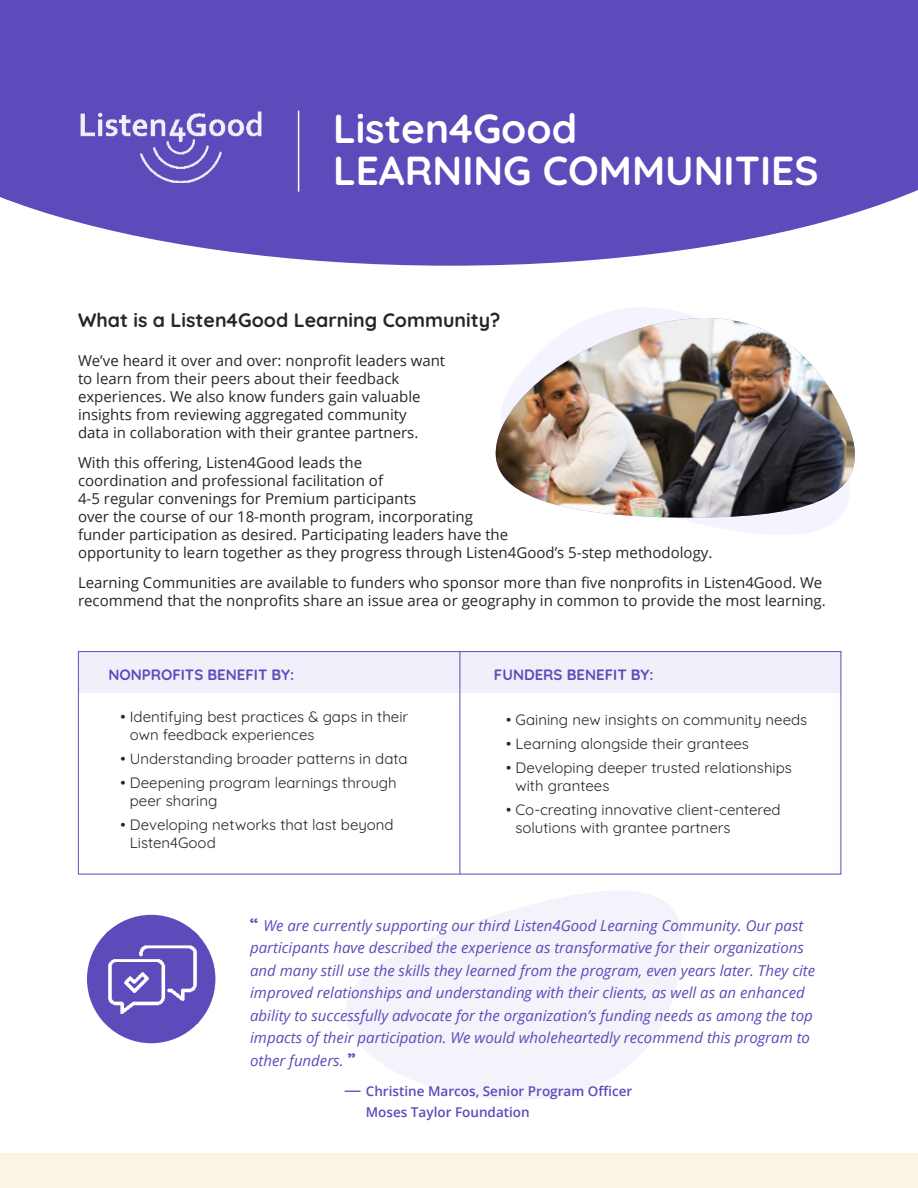
<style>
.page{position:relative;width:918px;height:1188px;background:#fff}
.page>*{position:absolute;margin:0;border:0;box-sizing:border-box;transform-origin:0 0}
.t1{font:300 40.5px/42px "Quicksand";color:#fff}
.t2{font:300 19.5px "Quicksand";color:#292525}
.t3{font:15px/18px "Open Sans";color:#292525}
.t4{font:italic 15px/22.5px "Open Sans";color:#5e4aba}
.t5{font:300 15px/18px "Quicksand";color:#292525}
.t6{font:300 15px "Quicksand";color:#5e4aba}
.t7{font:600 13.5px/21px "Open Sans";color:#5e4aba}
.s1{font-family:"Quicksand";font-weight:300;font-style:normal;font-size:18px}
.s2{font-weight:400;font-size:17.25px}
</style>
<div class="page">
<div style="left:0;top:1153px;width:918px;height:35px;background:#fbf3e4"></div>
<svg style="left:0;top:0;width:918px;height:266px;background:#6c5ac0"></svg>
<img style="left:71px;top:93px;width:201px;height:90px">
<hr style="left:298px;top:111px;width:1px;height:81px;background:#fff">
<svg style="left:682px;top:519px;width:155px;height:16px;fill:#f5f3fe"></svg>
<svg style="left:592px;top:307px;width:104px;height:11px"></svg>
<img style="left:495px;top:318px;width:360px;height:201px">
<svg style="left:346px;top:891px;width:337px;height:209px;fill:#f4f2fa"></svg>
<div style="left:87px;top:915px;width:128px;height:128px;background:#5e4aba;border-radius:50%"></div>
<img style="left:106px;top:932px;width:93px;height:92px">
<div style="left:66px;top:649px;width:779px;height:239px;background:#000;opacity:.08"></div>
<div style="left:78px;top:651px;width:763px;height:223px;border:1px solid #5e4aba"></div>
<h1 class="t1" style="left:333px;top:111px;width:487px">Listen4Good<br>LEARNING COMMUNITIES</h1>
<h2 class="t2" style="left:78px;top:312px;width:424px">What is a Listen4Good Learning Community?</h2>
<p class="t3" style="left:78px;top:351px;width:369px">We’ve heard it over and over: nonprofit leaders want to learn from their peers about their feedback experiences. We also know funders gain valuable insights from reviewing aggregated community<br>data in collaboration with their grantee partners.</p>
<p class="t3" style="left:78px;top:453px;width:636px">With this offering, Listen4Good leads the<br>coordination and professional facilitation of<br>4-5 regular convenings for Premium participants<br>over the course of our 18-month program, incorporating<br>funder participation as desired. Participating leaders have the<br>opportunity to learn together as they progress through Listen4Good’s 5-step methodology.</p>
<p class="t3" style="left:78px;top:573px;width:749px">Learning Communities are available to funders who sponsor more than five nonprofits in Listen4Good. We recommend that the nonprofits share an issue area or geography in common to provide the most learning.</p>
<p class="t6" style="left:108px;top:669px;width:187px">NONPROFITS BENEFIT BY:</p>
<p class="t5" style="left:130px;top:709px;width:280px;text-indent:-9px">• Identifying best practices &amp; gaps in their own feedback experiences</p>
<p class="t5" style="left:121px;top:751px;width:288px">• Understanding broader patterns in data</p>
<p class="t5" style="left:130px;top:775px;width:268px;text-indent:-9px">• Deepening program learnings through peer sharing</p>
<p class="t5" style="left:130px;top:817px;width:265px;text-indent:-9px">• Developing networks that last beyond<br>Listen4Good</p>
<p class="t6" style="left:494px;top:669px;width:161px">FUNDERS BENEFIT BY:</p>
<p class="t5" style="left:506px;top:712px;width:303px">• Gaining new insights on community needs</p>
<p class="t5" style="left:506px;top:736px;width:244px">• Learning alongside their grantees</p>
<p class="t5" style="left:516px;top:760px;width:278px;text-indent:-9px">• Developing deeper trusted relationships with grantees</p>
<p class="t5" style="left:516px;top:802px;width:267px;text-indent:-9px">• Co-creating innovative client-centered solutions with grantee partners</p>
<p class="t4" style="left:250px;top:916px;width:567px"><span class="s1">“</span> We are currently supporting our third Listen4Good Learning Community. Our past participants have described the experience as transformative for their organizations and many still use the skills they learned from the program, even years later. They cite improved relationships and understanding with their clients, as well as an enhanced ability to successfully advocate for the organization’s funding needs as among the top impacts of their participation. We would wholeheartedly recommend this program to other funders. <span class="s1">”</span></p>
<p class="t7" style="left:366px;top:1080px;width:268px;text-indent:-22px"><span class="s2">—</span> Christine Marcos, Senior Program Officer<br>Moses Taylor Foundation</p>
</div>
